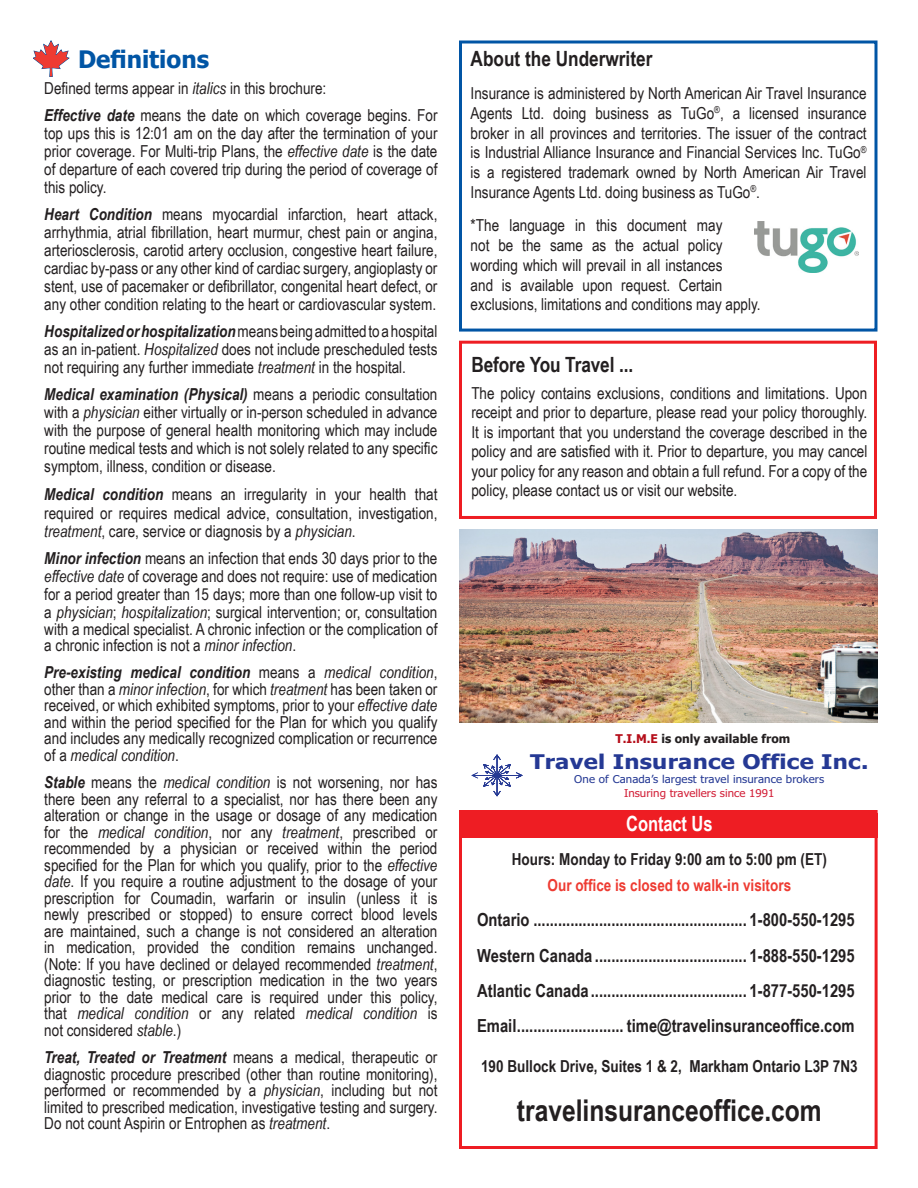
<style>
.page{position:relative;width:918px;height:1188px;background:#fff}
.page>*{position:absolute;margin:0;border:0;box-sizing:border-box;transform-origin:0 0}
.t1{font:700 30px "Arial Narrow";color:#231f20}
.t2{font:700 24px "Tahoma";color:#0155a5}
.t3{font:700 21px "Arial Narrow";color:#231f20}
.t4{font:700 21px "Arial Narrow";letter-spacing:-.005em;color:#fff;scale:.96 1}
.t5{font:700 20.25px "Tahoma";letter-spacing:.01em;color:#253994;scale:1.17 1}
.t6{font:700 18px "Arial Narrow";color:#231f20}
.t7{font:16.5px/16.5px "Arial Narrow";color:#231f20;text-align:justify}
.t8{font:700 16.5px "Arial Narrow";color:#231f20}
.t9{font:700 16.5px "Arial Narrow";color:#ee3b32}
.t10{font:700 12px "Tahoma";color:#231f20}
.t11{font:10.8px/14.2px "Tahoma";letter-spacing:.01em;color:#253994;text-align:center;scale:1.06 1}
.s1{font-style:italic}
.s2{font-weight:700;font-style:italic}
.s3{color:#b50e1a}
.s4{color:#d22038}
</style>
<div class="page">
<svg style="left:471px;top:754px;width:52px;height:42px"></svg>
<img style="left:459px;top:529px;width:419px;height:194px">
<div style="left:459px;top:40px;width:419px;height:292px;border:3px solid #0155a5"></div>
<svg style="left:33px;top:41px;width:36px;height:36px"></svg>
<div style="left:459px;top:341px;width:418px;height:178px;border:3px solid #ee1d23"></div>
<img style="left:755px;top:221px;width:104px;height:52px">
<div style="left:461px;top:813px;width:417px;height:25px;background:#ee1d23"></div>
<div style="left:459px;top:810px;width:419px;height:339px;border:3px solid #ee1d23"></div>
<p class="t2" style="left:78px;top:42px;width:133px">Definitions</p>
<p class="t7" style="left:44px;top:79px;width:284px">Defined terms appear in <span class="s1">italics</span> in this brochure:</p>
<p class="t7" style="left:44px;top:106px;width:395px;line-height:18px"><span class="s2">Effective date</span> means the date on which coverage begins. For top ups this is 12:01 am on the day after the termination of your prior coverage. For Multi-trip Plans, the <span class="s1">effective date</span> is the date of departure of each covered trip during the period of coverage of this policy.</p>
<p class="t7" style="left:44px;top:205px;width:395px;line-height:18px"><span class="s2">Heart Condition</span> means myocardial infarction, heart attack, arrhythmia, atrial fibrillation, heart murmur, chest pain or angina, arteriosclerosis, carotid artery occlusion, congestive heart failure, cardiac by-pass or any other kind of cardiac surgery, angioplasty or stent, use of pacemaker or defibrillator, congenital heart defect, or any other condition relating to the heart or cardiovascular system.</p>
<p class="t7" style="left:44px;top:322px;width:395px;line-height:18px"><span class="s2">Hospitalized or hospitalization</span> means being admitted to a hospital as an in-patient. <span class="s1">Hospitalized</span> does not include prescheduled tests not requiring any further immediate <span class="s1">treatment</span> in the hospital.</p>
<p class="t7" style="left:44px;top:385px;width:395px;line-height:18px"><span class="s2">Medical examination (Physical)</span> means a periodic consultation with a <span class="s1">physician</span> either virtually or in-person scheduled in advance with the purpose of general health monitoring which may include routine medical tests and which is not solely related to any specific symptom, illness, condition or disease.</p>
<p class="t7" style="left:44px;top:483px;width:395px;line-height:19.5px"><span class="s2">Medical condition</span> means an irregularity in your health that required or requires medical advice, consultation, investigation,</p>
<p class="t7" style="left:44px;top:522px;width:313px"><span class="s1">treatment</span>, care, service or diagnosis by a <span class="s1">physician</span>.</p>
<p class="t7" style="left:44px;top:549px;width:395px;line-height:18px"><span class="s2">Minor infection</span> means an infection that ends 30 days prior to the <span class="s1">effective date</span> of coverage and does not require: use of medication for a period greater than 15 days; more than one follow-up visit to a <span class="s1">physician</span>; <span class="s1">hospitalization</span>; surgical intervention; or, consultation</p>
<p class="t7" style="left:44px;top:620px;width:395px">with a medical specialist. A chronic infection or the complication of a chronic infection is not a <span class="s1">minor infection</span>.</p>
<p class="t7" style="left:44px;top:664px;width:395px"><span class="s2">Pre-existing medical condition</span> means a <span class="s1">medical condition</span>, other than a <span class="s1">minor infection</span>, for which <span class="s1">treatment</span> has been taken or received, or which exhibited symptoms, prior to your <span class="s1">effective date </span>and within the period specified for the Plan for which you qualify and includes any medically recognized complication or recurrence of a <span class="s1">medical condition</span>.</p>
<p class="t7" style="left:44px;top:774px;width:395px"><span class="s2">Stable</span> means the <span class="s1">medical condition</span> is not worsening, nor has there been any referral to a specialist, nor has there been any alteration or change in the usage or dosage of any medication for the <span class="s1">medical condition</span>, nor any <span class="s1">treatment</span>, prescribed or recommended by a physician or received within the period specified for the Plan for which you qualify, prior to the <span class="s1">effective date</span>. If you require a routine adjustment to the dosage of your prescription for Coumadin, warfarin or insulin (unless it is newly prescribed or stopped) to ensure correct blood levels are maintained, such a change is not considered an alteration in medication, provided the condition remains unchanged. (Note: If you have declined or delayed recommended <span class="s1">treatment</span>, diagnostic testing, or prescription medication in the two years prior to the date medical care is required under this policy, that <span class="s1">medical condition</span> or any related <span class="s1">medical condition</span> is not considered <span class="s1">stable</span>.)</p>
<p class="t7" style="left:44px;top:1048px;width:395px"><span class="s2">Treat, Treated or Treatment</span> means a medical, therapeutic or diagnostic procedure prescribed (other than routine monitoring), performed or recommended by a <span class="s1">physician</span>, including but not limited to prescribed medication, investigative testing and surgery.<br>Do not count Aspirin or Entrophen as <span class="s1">treatment</span>.</p>
<p class="t3" style="left:471px;top:42px;width:183px">About the Underwriter</p>
<p class="t7" style="left:471px;top:83px;width:398px;line-height:19.8px">Insurance is administered by North American Air Travel Insurance Agents Ltd. doing business as TuGo<sup>®</sup>, a licensed insurance broker in all provinces and territories. The issuer of the contract is Industrial Alliance Insurance and Financial Services Inc. TuGo<sup>® </sup>is a registered trademark owned by North American Air Travel Insurance Agents Ltd. doing business as TuGo<sup>®</sup>.</p>
<p class="t7" style="left:471px;top:215px;width:292px;line-height:19.8px;text-align:left">*The language in this document may<br>not be the same as the actual policy wording which will prevail in all instances<br>and is available upon request. Certain exclusions, limitations and conditions may apply.</p>
<p class="t3" style="left:471px;top:348px;width:163px">Before You Travel ...</p>
<p class="t7" style="left:471px;top:383px;width:397px;line-height:19.5px">The policy contains exclusions, conditions and limitations. Upon receipt and prior to departure, please read your policy thoroughly.<br>It is important that you understand the coverage described in the policy and are satisfied with it. Prior to departure, you may cancel your policy for any reason and obtain a full refund. For a copy of the policy, please contact us or visit our website.</p>
<p class="t10" style="left:615px;top:730px;width:176px"><span class="s3">T.I.M.E</span> is only available from</p>
<p class="t5" style="left:530px;top:747px;width:291px">Travel Insurance Office Inc.</p>
<p class="t11" style="left:574px;top:771px;width:237px">One of Canada’s largest travel insurance brokers<br><span class="s4">Insuring travellers since 1991</span></p>
<p class="t4" style="left:626px;top:807px;width:91px">Contact Us</p>
<p class="t8" style="left:512px;top:846px;width:317px">Hours: Monday to Friday 9:00 am to 5:00 pm (ET)</p>
<p class="t9" style="left:548px;top:873px;width:245px">Our office is closed to walk-in visitors</p>
<p class="t6" style="left:477px;top:906px;width:379px">Ontario .................................................... 1-800-550-1295</p>
<p class="t6" style="left:477px;top:942px;width:379px">Western Canada ..................................... 1-888-550-1295</p>
<p class="t6" style="left:477px;top:977px;width:379px">Atlantic Canada ...................................... 1-877-550-1295</p>
<p class="t6" style="left:477px;top:1012px;width:379px">Email.......................... time@travelinsuranceoffice.com</p>
<p class="t8" style="left:481px;top:1053px;width:378px">190 Bullock Drive, Suites 1 &amp; 2, Markham Ontario L3P 7N3</p>
<p class="t1" style="left:517px;top:1088px;width:306px">travelinsuranceoffice.com</p>
</div>
